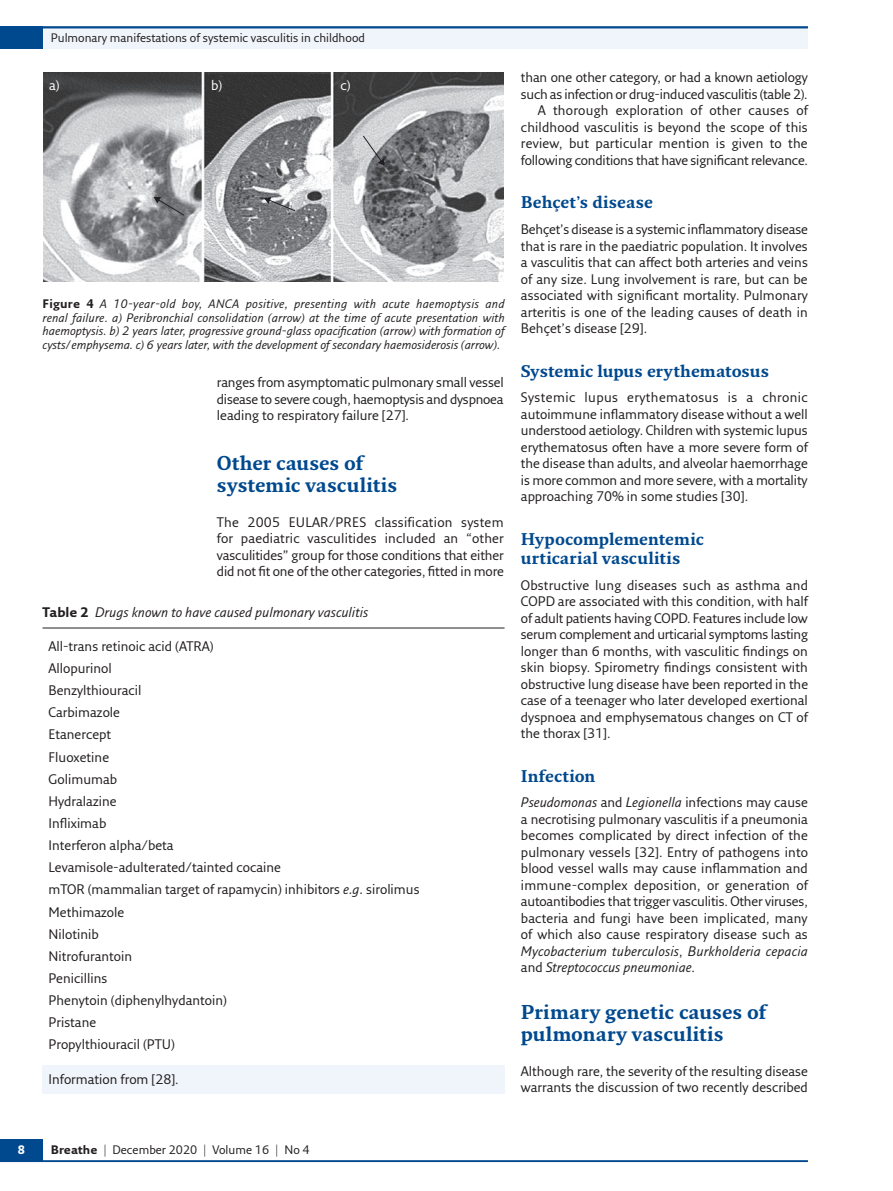
<style>
.page{position:relative;width:893px;height:1191px;background:#fff}
.page>*{position:absolute;margin:0;border:0;box-sizing:border-box;transform-origin:0 0}
.t1{font:700 19.5px/22.5px "Fresco Std";letter-spacing:.005em;color:#01498e}
.t2{font:700 16.5px/19.5px "Fresco Std";color:#01498e}
.t3{font:13.5px/16.5px "Fresco Sans Pro";color:#231f20;text-align:justify}
.t4{font:italic 13.5px "Fresco Sans Pro";color:#231f20}
.t5{font:13.5px "Fresco Sans Pro";color:#fff}
.t6{font:italic 12px/13.5px "Fresco Sans Pro";color:#231f20;text-align:justify}
.t7{font:12px "Fresco Sans Pro";color:#231f20}
.t8{font:700 12px "Fresco Sans Pro";color:#fff}
.s1{font-weight:700;font-style:normal}
.s2{font-style:italic}
.s3{font-weight:700}
</style>
<div class="page">
<hr style="left:0;top:1160px;width:808px;height:2px;background:#01498e">
<div style="left:0;top:1138px;width:43px;height:23px;background:#01498e"></div>
<div style="left:0;top:26px;width:808px;height:23px;background:#eff5fb"></div>
<hr style="left:0;top:26px;width:808px;height:2px;background:#01498e">
<div style="left:0;top:26px;width:43px;height:23px;background:#01498e"></div>
<img style="left:44px;top:72px;width:459px;height:210px">
<svg style="left:154px;top:197px;width:31px;height:19px"></svg>
<svg style="left:264px;top:197px;width:32px;height:15px"></svg>
<svg style="left:362px;top:135px;width:23px;height:31px"></svg>
<div style="left:43px;top:1065px;width:462px;height:28px;background:#eff5fb"></div>
<hr style="left:43px;top:627px;width:462px;height:1px;background:#231f20">
<p class="t7" style="left:51px;top:30px;width:316px">Pulmonary manifestations of systemic vasculitis in childhood</p>
<p class="t5" style="left:49px;top:77px;width:12px">a)</p>
<p class="t5" style="left:211px;top:77px;width:13px">b)</p>
<p class="t5" style="left:341px;top:77px;width:12px">c)</p>
<p class="t6" style="left:43px;top:297px;width:464px"><span class="s1">Figure 4</span> A 10-year-old boy, ANCA positive, presenting with acute haemoptysis and renal failure. a) Peribronchial consolidation (arrow) at the time of acute presentation with haemoptysis. b) 2 years later, progressive ground-glass opacification (arrow) with formation of cysts/emphysema. c) 6 years later, with the development of secondary haemosiderosis (arrow).</p>
<p class="t3" style="left:217px;top:374px;width:289px">ranges from asymptomatic pulmonary small vessel disease to severe cough, haemoptysis and dyspnoea leading to respiratory failure [27].</p>
<h1 class="t1" style="left:217px;top:451px;width:182px">Other causes of systemic vasculitis</h1>
<p class="t3" style="left:217px;top:513px;width:289px">The 2005 EULAR/PRES classification system for paediatric vasculitides included an “other vasculitides” group for those conditions that either did not fit one of the other categories, fitted in more</p>
<p class="t4" style="left:43px;top:604px;width:327px"><span class="s1">Table 2</span> Drugs known to have caused pulmonary vasculitis</p>
<p class="t3" style="left:49px;top:634px;width:373px;line-height:22.2px;text-align:left">All-trans retinoic acid (ATRA)<br>Allopurinol<br>Benzylthiouracil<br>Carbimazole<br>Etanercept<br>Fluoxetine<br>Golimumab<br>Hydralazine<br>Infliximab<br>Interferon alpha/beta<br>Levamisole-adulterated/tainted cocaine<br>mTOR (mammalian target of rapamycin) inhibitors <span class="s2">e.g.</span> sirolimus<br>Methimazole<br>Nilotinib<br>Nitrofurantoin<br>Penicillins<br>Phenytoin (diphenylhydantoin)<br>Pristane<br>Propylthiouracil (PTU)</p>
<p class="t3" style="left:49px;top:1070px;width:132px">Information from [28].</p>
<p class="t3" style="left:521px;top:69px;width:289px;text-align:right">than one other category, or had a known aetiology such as infection or drug-induced vasculitis (table 2).<br>A thorough exploration of other causes of childhood vasculitis is beyond the scope of this review, but particular mention is given to the following conditions that have significant relevance.</p>
<p class="t2" style="left:521px;top:192px;width:134px">Behçet’s disease</p>
<p class="t3" style="left:521px;top:221px;width:289px">Behçet’s disease is a systemic inflammatory disease that is rare in the paediatric population. It involves a vasculitis that can affect both arteries and veins of any size. Lung involvement is rare, but can be associated with significant mortality. Pulmonary arteritis is one of the leading causes of death in Behçet’s disease [29].</p>
<p class="t2" style="left:521px;top:360px;width:250px">Systemic lupus erythematosus</p>
<p class="t3" style="left:521px;top:389px;width:289px">Systemic lupus erythematosus is a chronic autoimmune inflammatory disease without a well understood aetiology. Children with systemic lupus erythematosus often have a more severe form of the disease than adults, and alveolar haemorrhage is more common and more severe, with a mortality approaching 70% in some studies [30].</p>
<p class="t2" style="left:521px;top:528px;width:185px">Hypocomplementemic urticarial vasculitis</p>
<p class="t3" style="left:521px;top:576px;width:289px">Obstructive lung diseases such as asthma and COPD are associated with this condition, with half of adult patients having COPD. Features include low serum complement and urticarial symptoms lasting longer than 6 months, with vasculitic findings on skin biopsy. Spirometry findings consistent with obstructive lung disease have been reported in the case of a teenager who later developed exertional dyspnoea and emphysematous changes on CT of the thorax [31].</p>
<p class="t2" style="left:521px;top:765px;width:76px">Infection</p>
<p class="t3" style="left:521px;top:794px;width:289px"><span class="s2">Pseudomonas</span> and <span class="s2">Legionella</span> infections may cause a necrotising pulmonary vasculitis if a pneumonia becomes complicated by direct infection of the pulmonary vessels [32]. Entry of pathogens into blood vessel walls may cause inflammation and immune-complex deposition, or generation of autoantibodies that trigger vasculitis. Other viruses, bacteria and fungi have been implicated, many of which also cause respiratory disease such as <span class="s2">Mycobacterium tuberculosis</span>, <span class="s2">Burkholderia cepacia </span>and <span class="s2">Streptococcus pneumoniae</span>.</p>
<h1 class="t1" style="left:521px;top:1000px;width:247px">Primary genetic causes of pulmonary vasculitis</h1>
<p class="t3" style="left:521px;top:1062px;width:289px">Although rare, the severity of the resulting disease warrants the discussion of two recently described</p>
<p class="t8" style="left:18px;top:1142px;width:9px">8</p>
<p class="t7" style="left:51px;top:1142px;width:260px"><span class="s3">Breathe</span> | December 2020 | Volume 16 | No 4</p>
</div>
